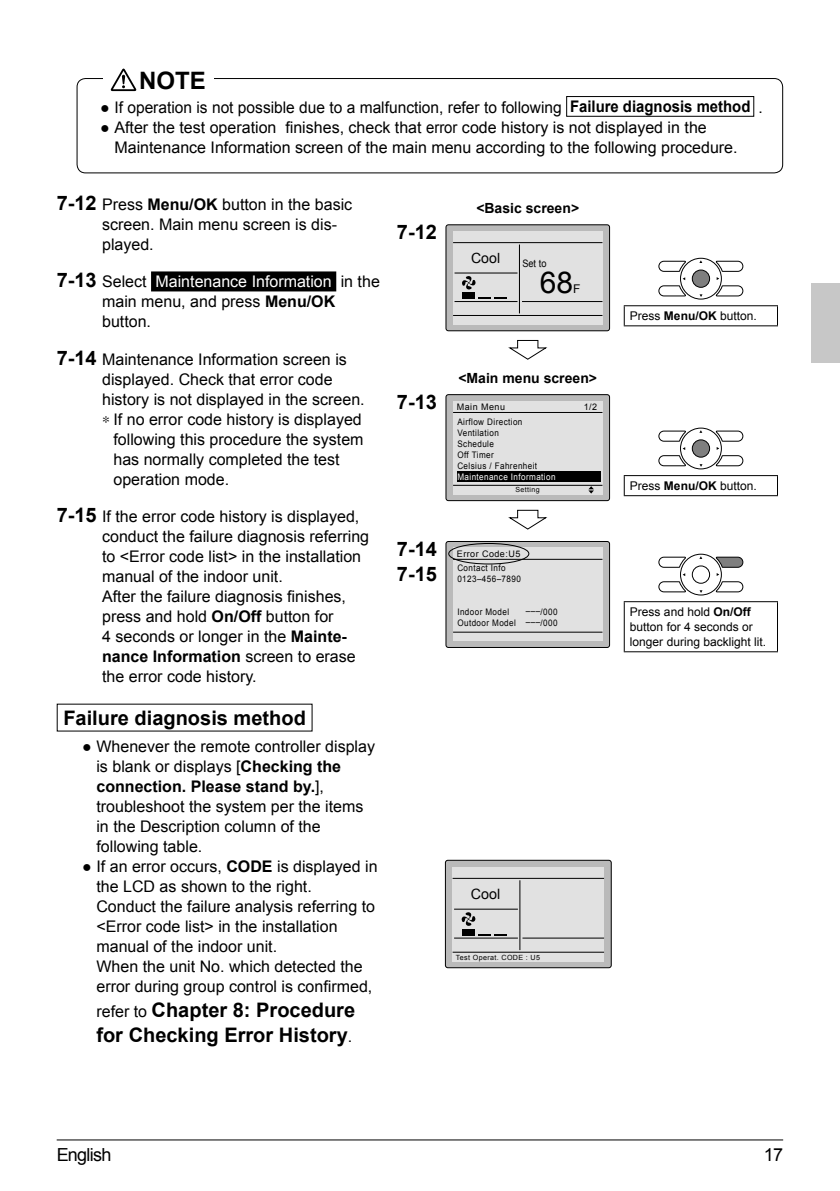
<style>
.page{position:relative;width:840px;height:1191px;background:#fff}
.page>*{position:absolute;margin:0;border:0;box-sizing:border-box;transform-origin:0 0}
.t1{font:30px "Arial";color:#000}
.t2{font:700 24px "Arial";color:#000}
.t3{font:700 20px/25px "Arial";color:#000}
.t4{font:18px "Arial";letter-spacing:-.04em;color:#000}
.t5{font:16px/20px "Arial";color:#000}
.t6{font:14.2px "Arial";color:#000}
.t7{font:700 14px "Arial";color:#000}
.t8{font:14px "Arial";color:#000}
.t9{font:12px/15px "Arial";color:#000}
.t10{font:10.2px "Arial";color:#000;scale:.9 1}
.t11{font:9px/11px "Arial";letter-spacing:.05em;color:#000;scale:.9 1}
.t12{font:9px/14.8px "Arial";letter-spacing:.05em;color:#000}
.t13{font:7.2px "Arial";letter-spacing:.05em;color:#000}
.t14{font:7px "Arial";letter-spacing:.05em;color:#000}
.s1{font-weight:700}
.s2{font-weight:700;font-size:20px}
.s3{color:#fff}
.s4{font-weight:400;font-size:16px}
</style>
<div class="page">
<hr style="left:57px;top:1139px;width:725px;height:1px;background:#000">
<div style="left:811px;top:283px;width:28px;height:80px;background:#c7c7c7"></div>
<div style="left:151px;top:271px;width:185px;height:20px;background:#000"></div>
<div style="left:566px;top:96px;width:187px;height:21px;border:1px solid #000"></div>
<div style="left:76px;top:78px;width:706px;height:95px;border:1px solid #000;border-radius:9px"></div>
<div style="left:103px;top:66px;width:111px;height:28px;background:#fff"></div>
<svg style="left:110px;top:68px;width:27px;height:23px"></svg>
<div style="left:445px;top:225px;width:164px;height:106px;background:#bababa;border-radius:2px"></div>
<div style="left:445px;top:224px;width:164px;height:107px;border:1px solid #000;border-radius:2px"></div>
<div style="left:453px;top:231px;width:149px;height:93px;background:#e1e1e1"></div>
<hr style="left:453px;top:242px;width:149px;height:1px;background:#000">
<hr style="left:454px;top:301px;width:63px;height:1px;background:#000">
<hr style="left:521px;top:301px;width:81px;height:1px;background:#000">
<hr style="left:454px;top:273px;width:63px;height:1px;background:#000">
<hr style="left:518px;top:244px;width:1px;height:69px;background:#000">
<hr style="left:453px;top:315px;width:149px;height:1px;background:#000">
<svg style="left:462px;top:276px;width:14px;height:14px"></svg>
<div style="left:462px;top:292px;width:12px;height:7px;background:#000"></div>
<svg style="left:478px;top:298px;width:28px;height:1px"></svg>
<svg style="left:508px;top:340px;width:40px;height:20px"></svg>
<svg style="left:658px;top:258px;width:85px;height:41px"></svg>
<hr style="left:623px;top:305px;width:154px;height:1px;background:#000">
<svg style="left:623px;top:306px;width:1px;height:19px"></svg>
<hr style="left:623px;top:325px;width:154px;height:1px;background:#000">
<div style="left:445px;top:394px;width:164px;height:106px;background:#bababa;border-radius:2px"></div>
<div style="left:445px;top:394px;width:164px;height:107px;border:1px solid #000;border-radius:2px"></div>
<div style="left:453px;top:401px;width:149px;height:93px;background:#e1e1e1"></div>
<hr style="left:453px;top:412px;width:149px;height:1px;background:#000">
<hr style="left:453px;top:485px;width:149px;height:1px;background:#000">
<svg style="left:588px;top:486px;width:5px;height:7px"></svg>
<div style="left:456px;top:471px;width:144px;height:11px;background:#000"></div>
<svg style="left:508px;top:509px;width:40px;height:21px"></svg>
<div style="left:679px;top:427px;width:42px;height:42px;border:1px solid #000;border-radius:50%"></div>
<svg style="left:658px;top:428px;width:85px;height:41px"></svg>
<hr style="left:623px;top:475px;width:154px;height:1px;background:#000">
<svg style="left:623px;top:476px;width:1px;height:19px"></svg>
<hr style="left:623px;top:495px;width:154px;height:1px;background:#000">
<div style="left:445px;top:541px;width:164px;height:106px;background:#bababa;border-radius:2px"></div>
<div style="left:445px;top:541px;width:164px;height:107px;border:1px solid #000;border-radius:2px"></div>
<div style="left:453px;top:548px;width:149px;height:93px;background:#e1e1e1"></div>
<hr style="left:453px;top:559px;width:149px;height:1px;background:#000">
<hr style="left:453px;top:631px;width:149px;height:1px;background:#000">
<div style="left:448px;top:543px;width:81px;height:21px;border:1px solid #000;border-radius:50%"></div>
<div style="left:679px;top:553px;width:42px;height:42px;border:1px solid #000;border-radius:50%"></div>
<svg style="left:658px;top:554px;width:85px;height:41px"></svg>
<hr style="left:623px;top:601px;width:154px;height:1px;background:#000">
<hr style="left:623px;top:602px;width:1px;height:49px;background:#000">
<hr style="left:776px;top:602px;width:1px;height:49px;background:#000">
<hr style="left:623px;top:651px;width:154px;height:1px;background:#000">
<div style="left:445px;top:860px;width:166px;height:107px;background:#bababa;border-radius:2px"></div>
<div style="left:444px;top:859px;width:167px;height:109px;border:1px solid #000;border-radius:2px"></div>
<div style="left:452px;top:866px;width:151px;height:95px;background:#e1e1e1"></div>
<hr style="left:452px;top:878px;width:151px;height:1px;background:#000">
<hr style="left:454px;top:937px;width:63px;height:1px;background:#000">
<hr style="left:522px;top:937px;width:81px;height:1px;background:#000">
<hr style="left:454px;top:908px;width:63px;height:1px;background:#000">
<hr style="left:519px;top:880px;width:1px;height:70px;background:#000">
<hr style="left:452px;top:951px;width:151px;height:1px;background:#000">
<svg style="left:461px;top:912px;width:15px;height:14px"></svg>
<div style="left:462px;top:929px;width:12px;height:6px;background:#000"></div>
<svg style="left:478px;top:934px;width:28px;height:1px"></svg>
<p class="t2" style="left:139px;top:67px;width:68px">NOTE</p>
<p class="t5" style="left:100px;top:97px;width:663px">● If operation is not possible due to a malfunction, refer to following <span class="s1">Failure diagnosis method</span> .</p>
<p class="t5" style="left:114px;top:117px;width:624px;text-indent:-14px">● After the test operation finishes, check that error code history is not displayed in the<br>Maintenance Information screen of the main menu according to the following procedure.</p>
<p class="t5" style="left:102px;top:195px;width:251px;text-indent:-45px"><span class="s2">7-12</span> Press <span class="s1">Menu/OK</span> button in the basic screen. Main menu screen is dis&shy;played.</p>
<p class="t5" style="left:102px;top:272px;width:279px;text-indent:-45px"><span class="s2">7-13</span> Select <span class="s3">Maintenance Information</span> in the main menu, and press <span class="s1">Menu/OK </span>button.</p>
<p class="t5" style="left:57px;top:349px;width:291px"><span class="s2">7-14</span> Maintenance Information screen is</p>
<p class="t5" style="left:102px;top:369px;width:232px">displayed. Check that error code</p>
<p class="t5" style="left:102px;top:389px;width:264px">history is not displayed in the screen.</p>
<p class="t5" style="left:102px;top:409px;width:261px">∗ If no error code history is displayed</p>
<p class="t5" style="left:113px;top:429px;width:251px">following this procedure the system</p>
<p class="t5" style="left:113px;top:449px;width:227px">has normally completed the test</p>
<p class="t5" style="left:113px;top:469px;width:117px">operation mode.</p>
<p class="t5" style="left:102px;top:506px;width:268px;text-indent:-45px"><span class="s2">7-15</span> If the error code history is displayed, conduct the failure diagnosis referring to &lt;Error code list&gt; in the installation manual of the indoor unit.<br>After the failure diagnosis finishes, press and hold <span class="s1">On/Off</span> button for<br>4 seconds or longer in the <span class="s1">Mainte&shy;nance Information</span> screen to erase the error code history.</p>
<p class="t3" style="left:63px;top:705px;width:244px">Failure diagnosis method</p>
<p class="t5" style="left:96px;top:736px;width:280px;text-indent:-14px">● Whenever the remote controller display is blank or displays [<span class="s1">Checking the connection. Please stand by.</span>], troubleshoot the system per the items in the Description column of the following table.</p>
<p class="t5" style="left:96px;top:856px;width:282px;text-indent:-14px">● If an error occurs, <span class="s1">CODE</span> is displayed in the LCD as shown to the right.<br>Conduct the failure analysis referring to &lt;Error code list&gt; in the installation manual of the indoor unit.<br>When the unit No. which detected the error during group control is confirmed,</p>
<p class="t3" style="left:96px;top:997px;width:260px"><span class="s4">refer to</span> Chapter 8: Procedure for Checking Error History<span class="s4">.</span></p>
<p class="t3" style="left:396px;top:219px;width:42px">7-12</p>
<p class="t7" style="left:476px;top:200px;width:104px">&lt;Basic screen&gt;</p>
<p class="t8" style="left:471px;top:251px;width:30px">Cool</p>
<p class="t10" style="left:522px;top:258px;width:28px">Set to</p>
<p class="t1" style="left:539px;top:265px;width:35px">68</p>
<p class="t9" style="left:573px;top:281px;width:9px">F</p>
<p class="t3" style="left:396px;top:389px;width:42px">7-13</p>
<p class="t7" style="left:458px;top:370px;width:140px">&lt;Main menu screen&gt;</p>
<p class="t12" style="left:456px;top:399px;width:67px">Main Menu<br>Airflow Direction</p>
<p class="t11" style="left:457px;top:427px;width:110px">Ventilation<br>Schedule<br>Off Timer<br>Celsius / Fahrenheit<br><span class="s3">Maintenance Information</span></p>
<p class="t14" style="left:515px;top:486px;width:26px">Setting</p>
<p class="t12" style="left:583px;top:399px;width:15px">1/2</p>
<p class="t3" style="left:396px;top:536px;width:42px">7-14<br>7-15</p>
<p class="t12" style="left:456px;top:546px;width:65px">Error Code:U5</p>
<p class="t11" style="left:457px;top:606px;width:59px">Indoor Model</p>
<p class="t11" style="left:457px;top:563px;width:72px">Contact Info<br>0123–456–7890</p>
<p class="t11" style="left:457px;top:606px;width:113px;text-align:right">–––/000<br>Outdoor Model –––/000</p>
<p class="t6" style="left:470px;top:886px;width:31px">Cool</p>
<p class="t13" style="left:455px;top:953px;width:86px">Test Operat. CODE : U5</p>
<p class="t9" style="left:629px;top:308px;width:128px">Press <span class="s1">Menu/OK</span> button.</p>
<p class="t9" style="left:629px;top:478px;width:128px">Press <span class="s1">Menu/OK</span> button.</p>
<p class="t9" style="left:629px;top:604px;width:138px">Press and hold <span class="s1">On/Off </span>button for 4 seconds or longer during backlight lit.</p>
<p class="t4" style="left:57px;top:1144px;width:56px">English</p>
<p class="t4" style="left:763px;top:1144px;width:21px">17</p>
</div>
